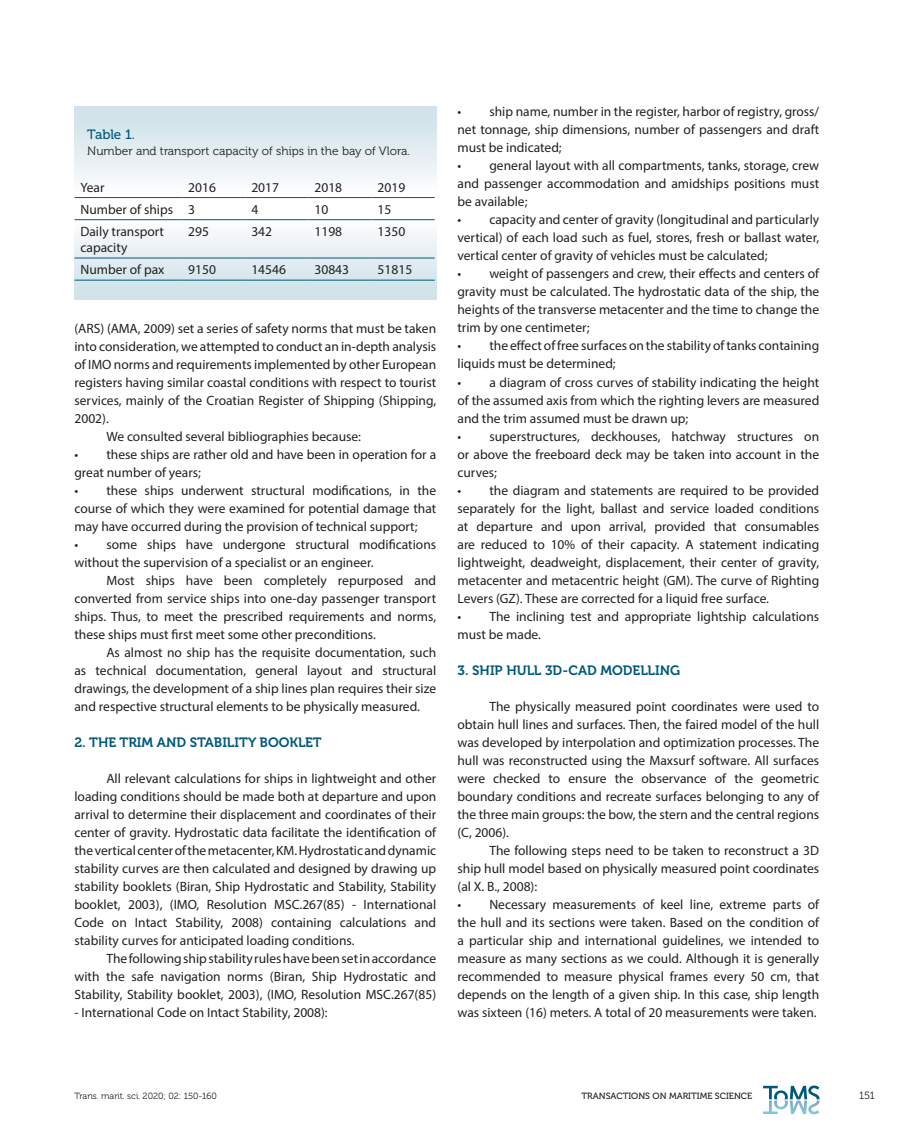
<style>
.page{position:relative;width:915px;height:1127px;background:#fff}
.page>*{position:absolute;margin:0;border:0;box-sizing:border-box;transform-origin:0 0}
.t1{font:13.5px/18px "Myriad Pro";color:#231f20;text-align:justify}
.t2{font:13.5px "Museo 700";color:#00597c}
.t3{font:13.5px "Museo 500";letter-spacing:-.005em;color:#00597c}
.t4{font:12px "Museo 300";color:#231f20}
.t5{font:10.5px "Museo 300";color:#231f20}
.t6{font:9px "Museo 300";letter-spacing:-.005em;color:#231f20}
.t7{font:9px "Museo 500";color:#231f20}
</style>
<div class="page">
<svg style="left:763px;top:1085px;width:56px;height:29px"></svg>
<svg style="left:74px;top:219px;width:362px;height:80px"></svg>
<div style="left:74px;top:106px;width:362px;height:88px;background:linear-gradient(to bottom,#cce0e7,#fbfcfd)"></div>
<hr style="left:74px;top:197px;width:108px;height:1px;background:#00597c">
<hr style="left:182px;top:197px;width:63px;height:1px;background:#00597c">
<hr style="left:245px;top:197px;width:63px;height:1px;background:#00597c">
<hr style="left:308px;top:197px;width:63px;height:1px;background:#00597c">
<hr style="left:371px;top:197px;width:63px;height:1px;background:#00597c">
<hr style="left:74px;top:219px;width:108px;height:1px;background:#00597c">
<hr style="left:182px;top:219px;width:63px;height:1px;background:#00597c">
<hr style="left:245px;top:219px;width:63px;height:1px;background:#00597c">
<hr style="left:308px;top:219px;width:63px;height:1px;background:#00597c">
<hr style="left:371px;top:219px;width:63px;height:1px;background:#00597c">
<hr style="left:74px;top:258px;width:108px;height:1px;background:#00597c">
<hr style="left:182px;top:258px;width:63px;height:1px;background:#00597c">
<hr style="left:245px;top:258px;width:63px;height:1px;background:#00597c">
<hr style="left:308px;top:258px;width:63px;height:1px;background:#00597c">
<hr style="left:371px;top:258px;width:63px;height:1px;background:#00597c">
<hr style="left:74px;top:280px;width:108px;height:1px;background:#00597c">
<hr style="left:182px;top:280px;width:63px;height:1px;background:#00597c">
<hr style="left:245px;top:280px;width:63px;height:1px;background:#00597c">
<hr style="left:308px;top:280px;width:63px;height:1px;background:#00597c">
<hr style="left:371px;top:280px;width:63px;height:1px;background:#00597c">
<p class="t3" style="left:87px;top:127px;width:49px">Table 1.</p>
<p class="t4" style="left:87px;top:145px;width:324px">Number and transport capacity of ships in the bay of Vlora.</p>
<p class="t1" style="left:80px;top:178px;width:25px">Year</p>
<p class="t1" style="left:188px;top:178px;width:29px">2016</p>
<p class="t1" style="left:251px;top:178px;width:29px">2017</p>
<p class="t1" style="left:314px;top:178px;width:29px">2018</p>
<p class="t1" style="left:377px;top:178px;width:29px">2019</p>
<p class="t1" style="left:80px;top:200px;width:116px">Number of ships 3</p>
<p class="t1" style="left:251px;top:200px;width:8px">4</p>
<p class="t1" style="left:314px;top:200px;width:15px">10</p>
<p class="t1" style="left:377px;top:200px;width:15px">15</p>
<p class="t1" style="left:80px;top:223px;width:85px;line-height:16.2px">Daily transport capacity</p>
<p class="t1" style="left:188px;top:222px;width:22px">295</p>
<p class="t1" style="left:251px;top:222px;width:22px">342</p>
<p class="t1" style="left:314px;top:222px;width:29px">1198</p>
<p class="t1" style="left:377px;top:222px;width:29px">1350</p>
<p class="t1" style="left:80px;top:260px;width:85px">Number of pax</p>
<p class="t1" style="left:188px;top:260px;width:29px">9150</p>
<p class="t1" style="left:251px;top:260px;width:36px">14546</p>
<p class="t1" style="left:314px;top:260px;width:36px">30843</p>
<p class="t1" style="left:377px;top:260px;width:36px">51815</p>
<p class="t1" style="left:74px;top:320px;width:363px">(ARS) (AMA, 2009) set a series of safety norms that must be taken</p>
<p class="t1" style="left:74px;top:338px;width:363px">into consideration, we attempted to conduct an in-depth analysis</p>
<p class="t1" style="left:74px;top:356px;width:363px">of IMO norms and requirements implemented by other European</p>
<p class="t1" style="left:74px;top:374px;width:363px">registers having similar coastal conditions with respect to tourist</p>
<p class="t1" style="left:74px;top:392px;width:363px">services, mainly of the Croatian Register of Shipping (Shipping,</p>
<p class="t1" style="left:74px;top:410px;width:36px">2002).</p>
<p class="t1" style="left:106px;top:428px;width:256px">We consulted several bibliographies because:</p>
<p class="t1" style="left:74px;top:446px;width:363px">• these ships are rather old and have been in operation for a great number of years;</p>
<p class="t1" style="left:74px;top:482px;width:363px">• these ships underwent structural modifications, in the course of which they were examined for potential damage that may have occurred during the provision of technical support;</p>
<p class="t1" style="left:74px;top:536px;width:363px">• some ships have undergone structural modifications without the supervision of a specialist or an engineer.</p>
<p class="t1" style="left:74px;top:572px;width:363px;text-indent:32px">Most ships have been completely repurposed and converted from service ships into one-day passenger transport ships. Thus, to meet the prescribed requirements and norms, these ships must first meet some other preconditions.</p>
<p class="t1" style="left:74px;top:644px;width:363px;text-indent:32px">As almost no ship has the requisite documentation, such as technical documentation, general layout and structural drawings, the development of a ship lines plan requires their size and respective structural elements to be physically measured.</p>
<p class="t2" style="left:74px;top:735px;width:249px">2. THE TRIM AND STABILITY BOOKLET</p>
<p class="t1" style="left:74px;top:770px;width:363px;text-indent:32px">All relevant calculations for ships in lightweight and other loading conditions should be made both at departure and upon arrival to determine their displacement and coordinates of their center of gravity. Hydrostatic data facilitate the identification of the vertical center of the metacenter, KM. Hydrostatic and dynamic stability curves are then calculated and designed by drawing up stability booklets (Biran, Ship Hydrostatic and Stability, Stability booklet, 2003), (IMO, Resolution MSC.267(85) - International Code on Intact Stability, 2008) containing calculations and stability curves for anticipated loading conditions.</p>
<p class="t1" style="left:74px;top:950px;width:363px;text-indent:32px">The following ship stability rules have been set in accordance with the safe navigation norms (Biran, Ship Hydrostatic and Stability, Stability booklet, 2003), (IMO, Resolution MSC.267(85)</p>
<p class="t1" style="left:74px;top:1004px;width:255px">- International Code on Intact Stability, 2008):</p>
<p class="t1" style="left:457px;top:103px;width:363px">• ship name, number in the register, harbor of registry, gross/ net tonnage, ship dimensions, number of passengers and draft must be indicated;</p>
<p class="t1" style="left:457px;top:157px;width:363px">• general layout with all compartments, tanks, storage, crew and passenger accommodation and amidships positions must be available;</p>
<p class="t1" style="left:457px;top:211px;width:363px">• capacity and center of gravity (longitudinal and particularly vertical) of each load such as fuel, stores, fresh or ballast water, vertical center of gravity of vehicles must be calculated;</p>
<p class="t1" style="left:457px;top:265px;width:363px">• weight of passengers and crew, their effects and centers of gravity must be calculated. The hydrostatic data of the ship, the heights of the transverse metacenter and the time to change the trim by one centimeter;</p>
<p class="t1" style="left:457px;top:337px;width:363px">• the effect of free surfaces on the stability of tanks containing liquids must be determined;</p>
<p class="t1" style="left:457px;top:373px;width:363px">• a diagram of cross curves of stability indicating the height of the assumed axis from which the righting levers are measured and the trim assumed must be drawn up;</p>
<p class="t1" style="left:457px;top:427px;width:363px">• superstructures, deckhouses, hatchway structures on or above the freeboard deck may be taken into account in the curves;</p>
<p class="t1" style="left:457px;top:481px;width:363px">• the diagram and statements are required to be provided separately for the light, ballast and service loaded conditions at departure and upon arrival, provided that consumables are reduced to 10% of their capacity. A statement indicating lightweight, deadweight, displacement, their center of gravity, metacenter and metacentric height (GM). The curve of Righting Levers (GZ). These are corrected for a liquid free surface.</p>
<p class="t1" style="left:457px;top:607px;width:363px">• The inclining test and appropriate lightship calculations must be made.</p>
<p class="t2" style="left:457px;top:662px;width:224px">3. SHIP HULL 3D-CAD MODELLING</p>
<p class="t1" style="left:457px;top:697px;width:363px;text-indent:32px">The physically measured point coordinates were used to obtain hull lines and surfaces. Then, the faired model of the hull was developed by interpolation and optimization processes. The hull was reconstructed using the Maxsurf software. All surfaces were checked to ensure the observance of the geometric boundary conditions and recreate surfaces belonging to any of the three main groups: the bow, the stern and the central regions (C, 2006).</p>
<p class="t1" style="left:457px;top:841px;width:363px;text-indent:32px">The following steps need to be taken to reconstruct a 3D ship hull model based on physically measured point coordinates (al X. B., 2008):</p>
<p class="t1" style="left:457px;top:895px;width:363px">• Necessary measurements of keel line, extreme parts of the hull and its sections were taken. Based on the condition of a particular ship and international guidelines, we intended to measure as many sections as we could. Although it is generally recommended to measure physical frames every 50 cm, that depends on the length of a given ship. In this case, ship length was sixteen (16) meters. A total of 20 measurements were taken.</p>
<p class="t6" style="left:74px;top:1091px;width:144px">Trans. marit. sci. 2020; 02: 150-160</p>
<p class="t7" style="left:581px;top:1091px;width:172px">TRANSACTIONS ON MARITIME SCIENCE</p>
<p class="t5" style="left:859px;top:1090px;width:17px">151</p>
</div>
